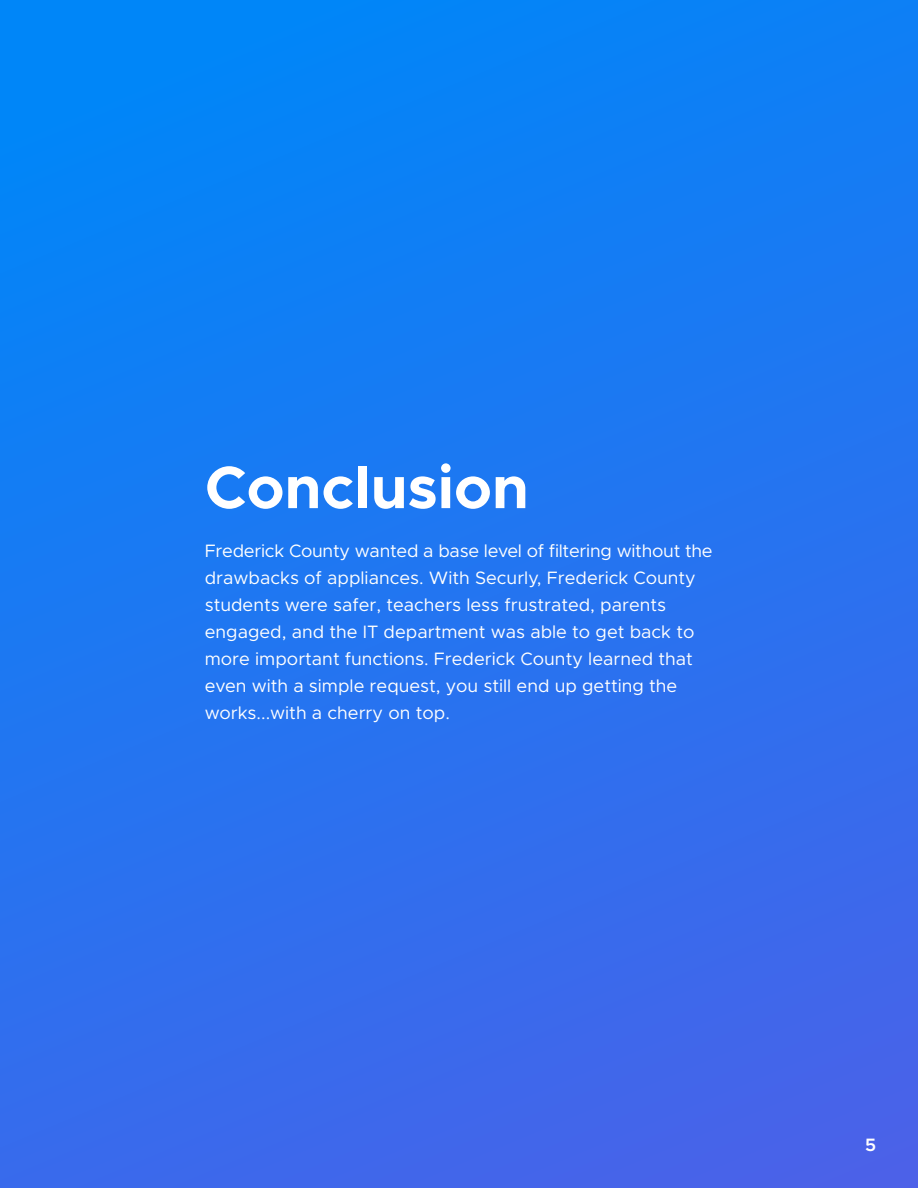
<style>
.page{position:relative;width:918px;height:1188px;background:#fff}
.page>*{position:absolute;margin:0;border:0;box-sizing:border-box;transform-origin:0 0}
.t1{font:700 60px "Metropolis";color:#fff}
.t2{font:18px/27px "Metropolis";color:#fff}
.t3{font:600 18px "Metropolis";color:#fff}
</style>
<div class="page">
<div style="left:0;top:0;width:918px;height:1188px;background:linear-gradient(to bottom,#0385f7,#4365ea)"></div>
<h1 class="t1" style="left:205px;top:449px;width:326px">Conclusion</h1>
<p class="t2" style="left:205px;top:537px;width:509px">Frederick County wanted a base level of filtering without the drawbacks of appliances. With Securly, Frederick County students were safer, teachers less frustrated, parents engaged, and the IT department was able to get back to more important functions. Frederick County learned that even with a simple request, you still end up getting the works...with a cherry on top.</p>
<p class="t3" style="left:865px;top:1133px;width:12px">5</p>
</div>
